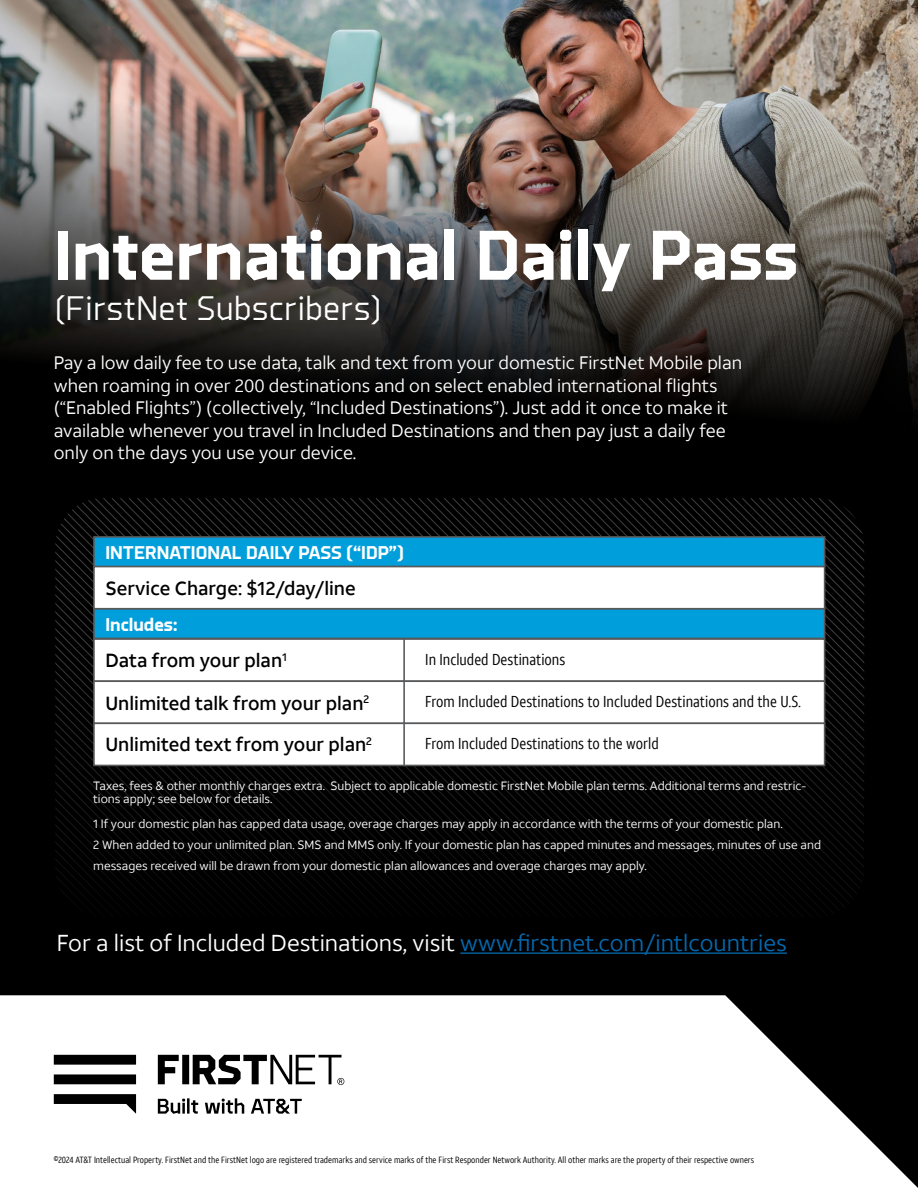
<style>
.page{position:relative;width:918px;height:1188px;background:#000}
.page>*{position:absolute;margin:0;border:0;box-sizing:border-box;transform-origin:0 0}
.t1{font:700 72px "Brooklyn";color:#fff}
.t2{font:300 34.5px "Brooklyn";color:#fff}
.t3{font:22.95px "ATT Aleck Sans";color:#fff}
.t4{font:500 18.9px "ATT Aleck Sans";color:#000}
.t5{font:700 18.9px "Brooklyn";color:#fff}
.t6{font:18px/22.5px "ATT Aleck Sans";color:#fff}
.t7{font:15.75px "ATT Aleck Cd";color:#000}
.t8{font:12px/20.9px "ATT Aleck Sans";color:#fff}
.t9{font:9px "ATT Aleck Cd";color:#000}
.s1{color:#0568ae}
</style>
<div class="page">
<img style="left:0;top:0;width:918px;height:54px">
<svg style="left:55px;top:498px;width:809px;height:403px"></svg>
<img style="left:0;top:54px;width:918px;height:357px">
<svg style="left:0;top:995px;width:918px;height:193px;background:#e0e0e0"></svg>
<hr style="left:460px;top:952px;width:327px;height:2px;background:#0568ae">
<div style="left:93px;top:536px;width:732px;height:31px;background:#009fdb;border:2px solid #58595b"></div>
<div style="left:93px;top:608px;width:732px;height:31px;background:#009fdb;border:2px solid #58595b"></div>
<div style="left:93px;top:566px;width:732px;height:43px;background:#fff;border:2px solid #58595b"></div>
<div style="left:93px;top:638px;width:732px;height:44px;background:#fff;border:2px solid #58595b"></div>
<div style="left:93px;top:680px;width:732px;height:44px;background:#fff;border:2px solid #58595b"></div>
<div style="left:93px;top:723px;width:732px;height:43px;background:#fff;border:2px solid #58595b"></div>
<hr style="left:403px;top:639px;width:2px;height:127px;background:#58595b">
<svg style="left:54px;top:1055px;width:290px;height:59px"></svg>
<h1 class="t1" style="left:54px;top:220px;width:746px">International Daily Pass</h1>
<h2 class="t2" style="left:55px;top:292px;width:327px">(FirstNet Subscribers)</h2>
<p class="t6" style="left:54px;top:352px;width:690px">Pay a low daily fee to use data, talk and text from your domestic FirstNet Mobile plan when roaming in over 200 destinations and on select enabled international flights (“Enabled Flights”) (collectively, “Included Destinations”). Just add it once to make it available whenever you travel in Included Destinations and then pay just a daily fee only on the days you use your device.</p>
<h3 class="t5" style="left:105px;top:543px;width:300px">INTERNATIONAL DAILY PASS (“IDP”)</h3>
<h3 class="t4" style="left:105px;top:576px;width:252px">Service Charge: $12/day/line</h3>
<h3 class="t5" style="left:105px;top:615px;width:74px">Includes:</h3>
<h3 class="t4" style="left:105px;top:649px;width:183px">Data from your plan<sup>1</sup></h3>
<h3 class="t4" style="left:105px;top:691px;width:265px">Unlimited talk from your plan<sup>2</sup></h3>
<h3 class="t4" style="left:105px;top:733px;width:268px">Unlimited text from your plan<sup>2</sup></h3>
<h3 class="t7" style="left:425px;top:650px;width:142px">In Included Destinations</h3>
<h3 class="t7" style="left:425px;top:692px;width:377px">From Included Destinations to Included Destinations and the U.S.</h3>
<h3 class="t7" style="left:425px;top:734px;width:235px">From Included Destinations to the world</h3>
<p class="t8" style="left:93px;top:779px;width:715px;line-height:12.8px">Taxes, fees &amp; other monthly charges extra. Subject to applicable domestic FirstNet Mobile plan terms. Additional terms and restric&shy;tions apply; see below for details.</p>
<p class="t8" style="left:93px;top:814px;width:729px">1 If your domestic plan has capped data usage, overage charges may apply in accordance with the terms of your domestic plan.<br>2 When added to your unlimited plan. SMS and MMS only. If your domestic plan has capped minutes and messages, minutes of use and messages received will be drawn from your domestic plan allowances and overage charges may apply.</p>
<h3 class="t3" style="left:57px;top:929px;width:732px">For a list of Included Destinations, visit <span class="s1">www.firstnet.com/intlcountries</span></h3>
<p class="t9" style="left:54px;top:1154px;width:702px">©2024 AT&amp;T Intellectual Property. FirstNet and the FirstNet logo are registered trademarks and service marks of the First Responder Network Authority. All other marks are the property of their respective owners</p>
</div>
